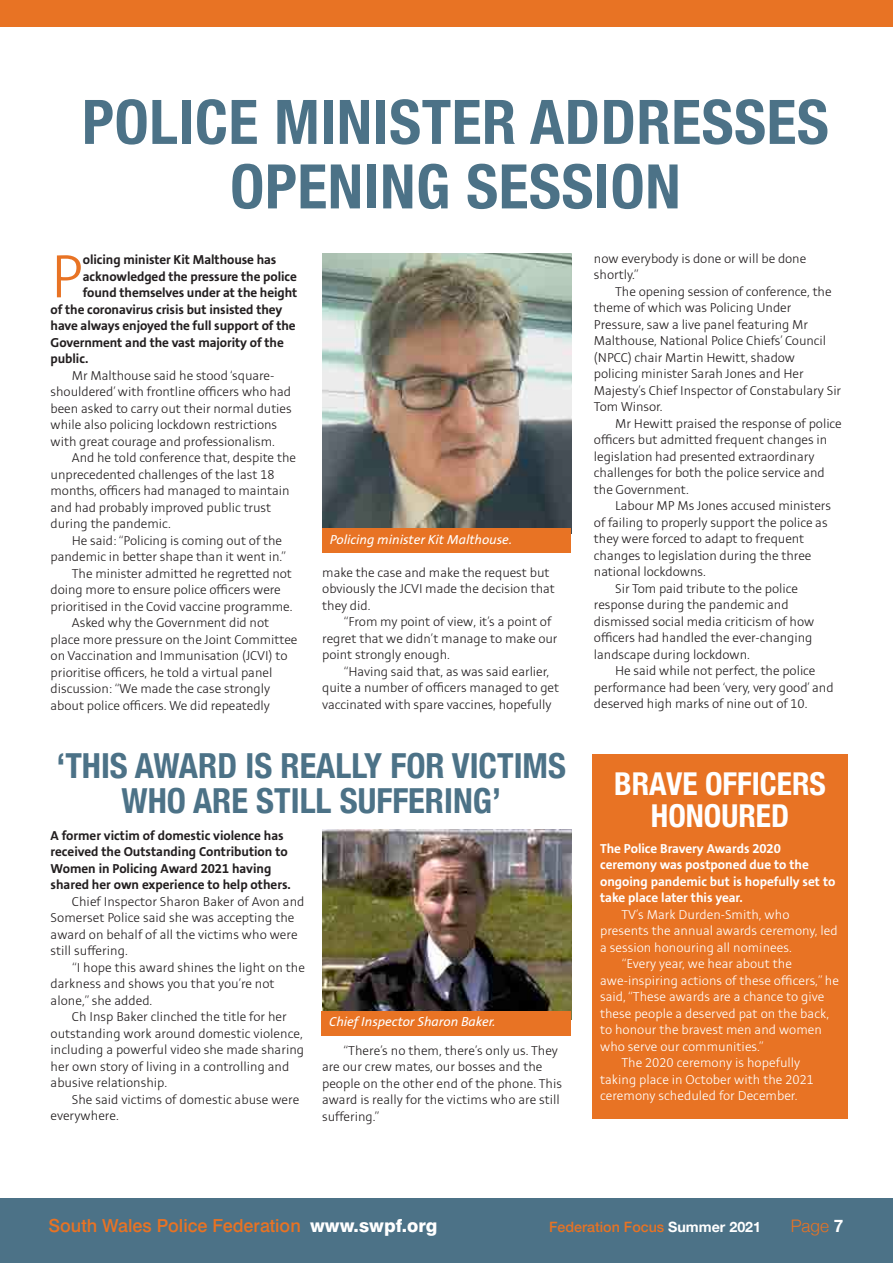
<style>
.page{position:relative;width:893px;height:1263px;background:#fff}
.page>*{position:absolute;margin:0;border:0;box-sizing:border-box;transform-origin:0 0}
.t1{font:300 67.35px "Stinnes Sans";color:#e87324}
.t2{font:700 condensed 61.5px "Helvetica Neue";letter-spacing:.01em;color:#4c7287}
.t3{font:700 condensed 34.5px "Helvetica Neue";color:#4c7287}
.t4{font:700 condensed 31.5px/31.5px "Helvetica Neue";color:#fff;text-align:center}
.t5{font:500 18px "Swiss 721 BT";color:#e87324}
.t6{font:300 17.25px "Helvetica Neue";color:#e87324}
.t7{font:300 14.25px/16.5px "Stinnes Sans";letter-spacing:-.005em;color:#231f20}
.t8{font:300 14.25px/16.5px "Stinnes Sans";color:#fff}
.t9{font:700 14.25px/16.5px "Stinnes Sans";letter-spacing:-.005em;color:#231f20}
.t10{font:700 14.25px/16.5px "Stinnes Sans";color:#fff}
.t11{font:italic 14.25px "Stinnes Sans";color:#fff}
.t12{font:500 14.25px "Helvetica Neue";color:#e87324}
.s1{font-weight:800;color:#fff}
.s2{font-weight:700;color:#fff}
</style>
<div class="page">
<div style="left:0;top:1199px;width:893px;height:64px;background:#4c7287"></div>
<div style="left:0;top:0;width:893px;height:27px;background:#e87324"></div>
<div style="left:592px;top:754px;width:256px;height:365px;background:#e87324"></div>
<img style="left:322px;top:253px;width:249px;height:275px">
<img style="left:322px;top:829px;width:249px;height:182px">
<div style="left:322px;top:528px;width:249px;height:25px;background:#e87324"></div>
<div style="left:322px;top:1011px;width:249px;height:25px;background:#e87324"></div>
<p class="t2" style="left:82px;top:71px;width:748px">POLICE MINISTER ADDRESSES</p>
<p class="t2" style="left:230px;top:135px;width:452px">OPENING SESSION</p>
<p class="t1" style="left:51px;top:245px;width:34px">P</p>
<p class="t9" style="left:83px;top:252px;width:195px">olicing minister Kit Malthouse has</p>
<p class="t9" style="left:83px;top:269px;width:216px">acknowledged the pressure the police</p>
<p class="t9" style="left:83px;top:285px;width:216px">found themselves under at the height</p>
<p class="t9" style="left:51px;top:302px;width:233px">of the coronavirus crisis but insisted they</p>
<p class="t9" style="left:51px;top:318px;width:247px">have always enjoyed the full support of the</p>
<p class="t9" style="left:51px;top:335px;width:235px">Government and the vast majority of the</p>
<p class="t9" style="left:51px;top:351px;width:39px">public.</p>
<p class="t7" style="left:51px;top:368px;width:243px;text-indent:21px">Mr Malthouse said he stood ‘square&shy;shouldered’ with frontline officers who had been asked to carry out their normal duties while also policing lockdown restrictions with great courage and professionalism.</p>
<p class="t7" style="left:51px;top:450px;width:247px;text-indent:21px">And he told conference that, despite the unprecedented challenges of the last 18 months, officers had managed to maintain and had probably improved public trust during the pandemic.</p>
<p class="t7" style="left:51px;top:533px;width:237px;text-align:right">He said: “Policing is coming out of the pandemic in better shape than it went in.”</p>
<p class="t7" style="left:51px;top:566px;width:244px;text-indent:21px">The minister admitted he regretted not doing more to ensure police officers were prioritised in the Covid vaccine programme.</p>
<p class="t7" style="left:51px;top:615px;width:248px;text-indent:21px">Asked why the Government did not place more pressure on the Joint Committee on Vaccination and Immunisation (JCVI) to prioritise officers, he told a virtual panel discussion: “We made the case strongly about police officers. We did repeatedly</p>
<p class="t11" style="left:330px;top:533px;width:184px">Policing minister Kit Malthouse.</p>
<p class="t7" style="left:322px;top:565px;width:234px">make the case and make the request but obviously the JCVI made the decision that they did.</p>
<p class="t7" style="left:322px;top:614px;width:237px;text-indent:21px">“From my point of view, it’s a point of regret that we didn’t manage to make our point strongly enough.</p>
<p class="t7" style="left:322px;top:664px;width:238px;text-indent:21px">“Having said that, as was said earlier, quite a number of officers managed to get vaccinated with spare vaccines, hopefully</p>
<p class="t3" style="left:56px;top:737px;width:511px">‘THIS AWARD IS REALLY FOR VICTIMS</p>
<p class="t3" style="left:121px;top:772px;width:381px">WHO ARE STILL SUFFERING’</p>
<p class="t9" style="left:51px;top:828px;width:242px">A former victim of domestic violence has received the Outstanding Contribution to Women in Policing Award 2021 having shared her own experience to help others.</p>
<p class="t7" style="left:51px;top:894px;width:255px;text-indent:21px">Chief Inspector Sharon Baker of Avon and Somerset Police said she was accepting the award on behalf of all the victims who were still suffering.</p>
<p class="t7" style="left:51px;top:960px;width:256px;text-indent:21px">“I hope this award shines the light on the darkness and shows you that you’re not alone,” she added.</p>
<p class="t7" style="left:51px;top:1009px;width:255px;text-indent:21px">Ch Insp Baker clinched the title for her outstanding work around domestic violence, including a powerful video she made sharing her own story of living in a controlling and abusive relationship.</p>
<p class="t7" style="left:51px;top:1092px;width:250px;text-indent:21px">She said victims of domestic abuse were everywhere.</p>
<p class="t11" style="left:329px;top:1015px;width:168px">Chief Inspector Sharon Baker.</p>
<p class="t7" style="left:322px;top:1042px;width:242px;text-indent:21px">“There’s no them, there’s only us. They are our crew mates, our bosses and the people on the other end of the phone. This award is really for the victims who are still suffering.”</p>
<p class="t7" style="left:594px;top:250px;width:214px">now everybody is done or will be done shortly.”</p>
<p class="t7" style="left:594px;top:283px;width:249px;text-indent:21px">The opening session of conference, the theme of which was Policing Under Pressure, saw a live panel featuring Mr Malthouse, National Police Chiefs’ Council (NPCC) chair Martin Hewitt, shadow policing minister Sarah Jones and Her Majesty’s Chief Inspector of Constabulary Sir Tom Winsor.</p>
<p class="t7" style="left:594px;top:415px;width:249px;text-indent:21px">Mr Hewitt praised the response of police officers but admitted frequent changes in legislation had presented extraordinary challenges for both the police service and the Government.</p>
<p class="t7" style="left:594px;top:498px;width:239px;text-indent:21px">Labour MP Ms Jones accused ministers of failing to properly support the police as they were forced to adapt to frequent changes to legislation during the three national lockdowns.</p>
<p class="t7" style="left:594px;top:580px;width:222px;text-indent:21px">Sir Tom paid tribute to the police response during the pandemic and dismissed social media criticism of how officers had handled the ever-changing landscape during lockdown.</p>
<p class="t7" style="left:594px;top:663px;width:241px;text-indent:21px">He said while not perfect, the police performance had been ‘very, very good’ and deserved high marks of nine out of 10.</p>
<p class="t4" style="left:614px;top:766px;width:213px">BRAVE OFFICERS<br>HONOURED</p>
<p class="t10" style="left:600px;top:840px;width:237px">The Police Bravery Awards 2020 ceremony was postponed due to the ongoing pandemic but is hopefully set to take place later this year.</p>
<p class="t8" style="left:600px;top:906px;width:239px;text-indent:21px">TV’s Mark Durden-Smith, who presents the annual awards ceremony, led a session honouring all nominees.</p>
<p class="t8" style="left:600px;top:956px;width:240px;text-indent:21px">“Every year, we hear about the awe-inspiring actions of these officers,” he said, “These awards are a chance to give these people a deserved pat on the back, to honour the bravest men and women who serve our communities.”</p>
<p class="t8" style="left:600px;top:1055px;width:215px;text-indent:21px">The 2020 ceremony is hopefully taking place in October with the 2021 ceremony scheduled for December.</p>
<p class="t5" style="left:48px;top:1215px;width:391px">South Wales Police Federation <span class="s1">www.swpf.org</span></p>
<p class="t12" style="left:549px;top:1215px;width:213px">Federation Focus <span class="s2">Summer 2021</span></p>
<p class="t6" style="left:791px;top:1212px;width:54px">Page <span class="s2">7</span></p>
</div>
